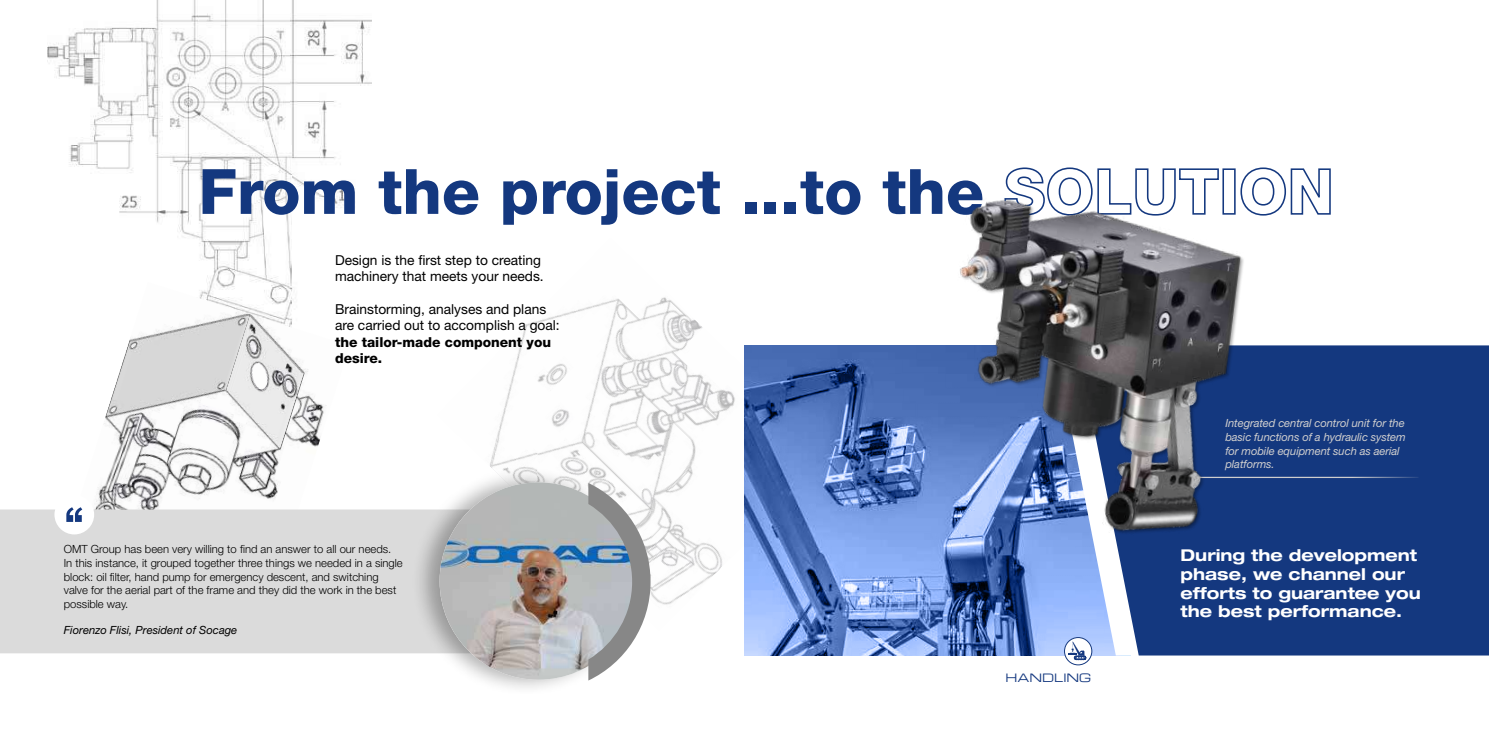
<style>
.page{position:relative;width:1489px;height:745px;background:#fff}
.page>*{position:absolute;margin:0;border:0;box-sizing:border-box;transform-origin:0 0}
.t1{font:800 62.5px "Helvetica Neue LT Std";color:#14387f}
.t2{font:700 expanded 16.25px/18.8px "Helvetica Neue LT Std";color:#fff}
.t3{font:13.75px/16.2px "Helvetica Neue LT Std";color:#000}
.t4{font:800 13.75px/16.2px "Helvetica Neue LT Std";color:#000}
.t5{font:300 11.25px/13.8px "Helvetica Neue LT Std";color:#000}
.t6{font:italic 11.25px/13.8px "Helvetica Neue LT Std";letter-spacing:-.01em;color:#cfcece}
.t7{font:italic 11.25px "Helvetica Neue LT Std";color:#000}
.t8{font:11.25px "Michroma";color:#14387f}
</style>
<div class="page">
<img style="left:490px;top:297px;width:245px;height:308px">
<img style="left:491px;top:437px;width:46px;height:29px">
<svg style="left:744px;top:345px;width:310px;height:310px;background:#5e80c4"></svg>
<div style="left:1077px;top:345px;width:411px;height:310px;background:#14387f"></div>
<img style="left:48px;top:0;width:323px;height:282px">
<img style="left:95px;top:282px;width:232px;height:227px">
<svg style="left:106px;top:314px;width:197px;height:135px"></svg>
<img style="left:251px;top:362px;width:17px;height:28px">
<div style="left:0;top:509px;width:411px;height:144px;background:#dbdbdb"></div>
<div style="left:54px;top:494px;width:40px;height:40px;background:#fff;border-radius:50%"></div>
<svg style="left:66px;top:507px;width:16px;height:14px"></svg>
<div style="left:411px;top:466px;width:230px;height:230px;background:#000;opacity:.3"></div>
<img style="left:439px;top:482px;width:198px;height:197px;border-radius:99px">
<svg style="left:588px;top:482px;width:62px;height:198px"></svg>
<svg style="left:1064px;top:637px;width:27px;height:27px"></svg>
<div style="left:1064px;top:637px;width:27px;height:27px;border:1px solid #14387f;border-radius:50%"></div>
<svg style="left:1068px;top:641px;width:18px;height:18px"></svg>
<hr style="left:1141px;top:476px;width:277px;height:1px;background:#cfcece">
<img style="left:909px;top:199px;width:364px;height:354px">
<h1 class="t1" style="left:198px;top:154px;width:1136px">From the project ...to the SOLUTION</h1>
<p class="t3" style="left:335px;top:252px;width:210px">Design is the first step to creating machinery that meets your needs.</p>
<p class="t3" style="left:335px;top:300px;width:226px">Brainstorming, analyses and plans are carried out to accomplish a goal:</p>
<p class="t4" style="left:335px;top:333px;width:217px">the tailor-made component you desire.</p>
<p class="t5" style="left:64px;top:541px;width:340px">OMT Group has been very willing to find an answer to all our needs.<br>In this instance, it grouped together three things we needed in a single block: oil filter, hand pump for emergency descent, and switching valve for the aerial part of the frame and they did the work in the best possible way.</p>
<p class="t7" style="left:64px;top:623px;width:175px">Fiorenzo Flisi, President of Socage</p>
<p class="t8" style="left:1005px;top:671px;width:87px">HANDLING</p>
<p class="t6" style="left:1225px;top:416px;width:182px">Integrated central control unit for the basic functions of a hydraulic system for mobile equipment such as aerial platforms.</p>
<h2 class="t2" style="left:1180px;top:545px;width:242px">During the development phase, we channel our efforts to guarantee you the best performance.</h2>
</div>
